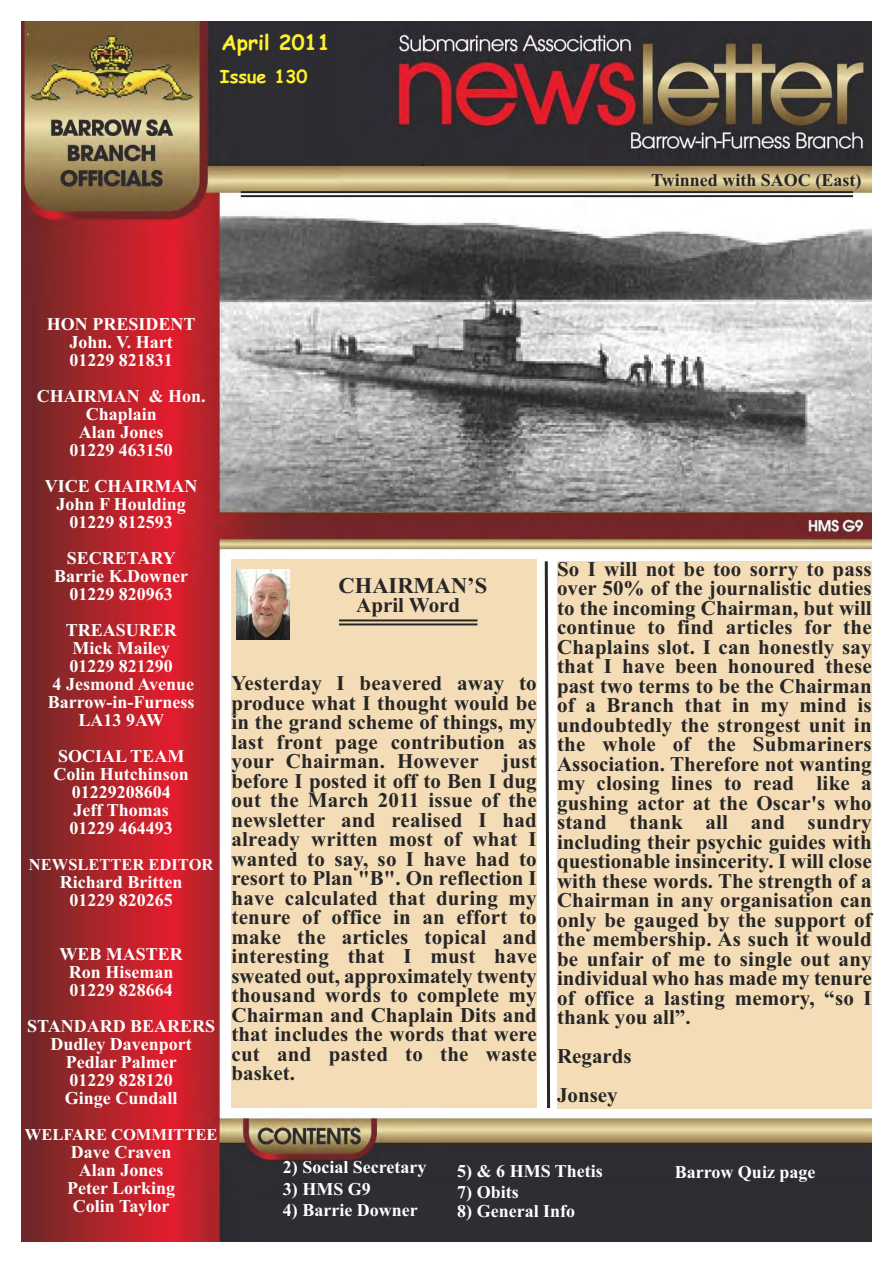
<style>
.page{position:relative;width:893px;height:1263px;background:#fff}
.page>*{position:absolute;margin:0;border:0;box-sizing:border-box;transform-origin:0 0}
.t1{font:700 22.5px "Times New Roman";color:#272627}
.t2{font:700 21px/19.5px "Times New Roman";color:#272627;text-align:justify}
.t3{font:700 21px "Comic Sans MS";color:#fff12a}
.t4{font:700 18px/18px "Times New Roman";color:#fff;text-align:center}
.t5{font:700 18px "Times New Roman";color:#272627}
.t6{font:700 18px "Comic Sans MS";color:#fff12a}
.t7{font:700 16.5px "Times New Roman";color:#fff}
</style>
<div class="page">
<img style="left:21px;top:21px;width:851px;height:1221px">
<div style="left:232px;top:559px;width:305px;height:548px;background:#f4ddb6"></div>
<hr style="left:241px;top:191px;width:612px;height:2px;background:#272627">
<hr style="left:241px;top:195px;width:612px;height:2px;background:#272627">
<svg style="left:543px;top:558px;width:9px;height:553px"></svg>
<div style="left:557px;top:561px;width:315px;height:547px;background:#f4ddb6"></div>
<img style="left:237px;top:570px;width:52px;height:69px">
<hr style="left:339px;top:619px;width:138px;height:2px;background:#272627">
<hr style="left:339px;top:623px;width:138px;height:2px;background:#272627">
<p class="t3" style="left:222px;top:31px;width:110px">April 2011</p>
<p class="t6" style="left:220px;top:66px;width:89px">Issue 130</p>
<p class="t5" style="left:651px;top:174px;width:212px">Twinned with SAOC (East)</p>
<p class="t4" style="left:47px;top:317px;width:150px">HON PRESIDENT<br>John. V. Hart<br>01229 821831</p>
<p class="t4" style="left:37px;top:389px;width:170px">CHAIRMAN &amp; Hon.<br>Chaplain<br>Alan Jones<br>01229 463150</p>
<p class="t4" style="left:45px;top:479px;width:154px">VICE CHAIRMAN<br>John F Houlding<br>01229 812593</p>
<p class="t4" style="left:54px;top:551px;width:135px">SECRETARY<br>Barrie K.Downer<br>01229 820963</p>
<p class="t4" style="left:48px;top:623px;width:148px">TREASURER<br>Mick Mailey<br>01229 821290<br>4 Jesmond Avenue<br>Barrow-in-Furness<br>LA13 9AW</p>
<p class="t4" style="left:53px;top:749px;width:137px">SOCIAL TEAM<br>Colin Hutchinson<br>01229208604<br>Jeff Thomas<br>01229 464493</p>
<p class="t7" style="left:29px;top:859px;width:186px">NEWSLETTER EDITOR</p>
<p class="t4" style="left:60px;top:875px;width:124px">Richard Britten<br>01229 820265</p>
<p class="t4" style="left:59px;top:947px;width:125px">WEB MASTER<br>Ron Hiseman<br>01229 828664</p>
<p class="t4" style="left:27px;top:1019px;width:190px">STANDARD BEARERS<br>Dudley Davenport<br>Pedlar Palmer<br>01229 828120<br>Ginge Cundall</p>
<p class="t7" style="left:25px;top:1129px;width:194px">WELFARE COMMITTEE</p>
<p class="t4" style="left:67px;top:1145px;width:110px">Dave Craven<br>Alan Jones<br>Peter Lorking<br>Colin Taylor</p>
<p class="t1" style="left:339px;top:578px;width:150px">CHAIRMAN’S</p>
<p class="t2" style="left:356px;top:598px;width:106px">April Word</p>
<p class="t2" style="left:232px;top:676px;width:307px">Yesterday I beavered away to produce what I thought would be in the grand scheme of things, my last front page contribution as your Chairman. However just before I posted it off to Ben I dug out the March 2011 issue of the newsletter and realised I had already written most of what I wanted to say, so I have had to resort to Plan "B". On reflection I have calculated that during my tenure of office in an effort to make the articles topical and interesting that I must have sweated out, approximately twenty thousand words to complete my Chairman and Chaplain Dits and that includes the words that were cut and pasted to the waste basket.</p>
<p class="t2" style="left:557px;top:561px;width:316px">So I will not be too sorry to pass over 50% of the journalistic duties to the incoming Chairman, but will continue to find articles for the Chaplains slot. I can honestly say that I have been honoured these past two terms to be the Chairman of a Branch that in my mind is undoubtedly the strongest unit in the whole of the Submariners Association. Therefore not wanting my closing lines to read like a gushing actor at the Oscar's who stand thank all and sundry including their psychic guides with questionable insincerity. I will close with these words. The strength of a Chairman in any organisation can only be gauged by the support of the membership. As such it would be unfair of me to single out any individual who has made my tenure of office a lasting memory, “so I thank you all”.</p>
<p class="t2" style="left:557px;top:1039px;width:76px;line-height:39px">Regards<br>Jonsey</p>
<p class="t4" style="left:283px;top:1160px;width:145px">2) Social Secretary</p>
<p class="t4" style="left:283px;top:1182px;width:90px">3) HMS G9</p>
<p class="t4" style="left:283px;top:1203px;width:136px">4) Barrie Downer</p>
<p class="t4" style="left:457px;top:1164px;width:147px">5) &amp; 6 HMS Thetis</p>
<p class="t4" style="left:457px;top:1185px;width:63px">7) Obits</p>
<p class="t4" style="left:457px;top:1204px;width:119px">8) General Info</p>
<p class="t4" style="left:675px;top:1165px;width:142px">Barrow Quiz page</p>
</div>
